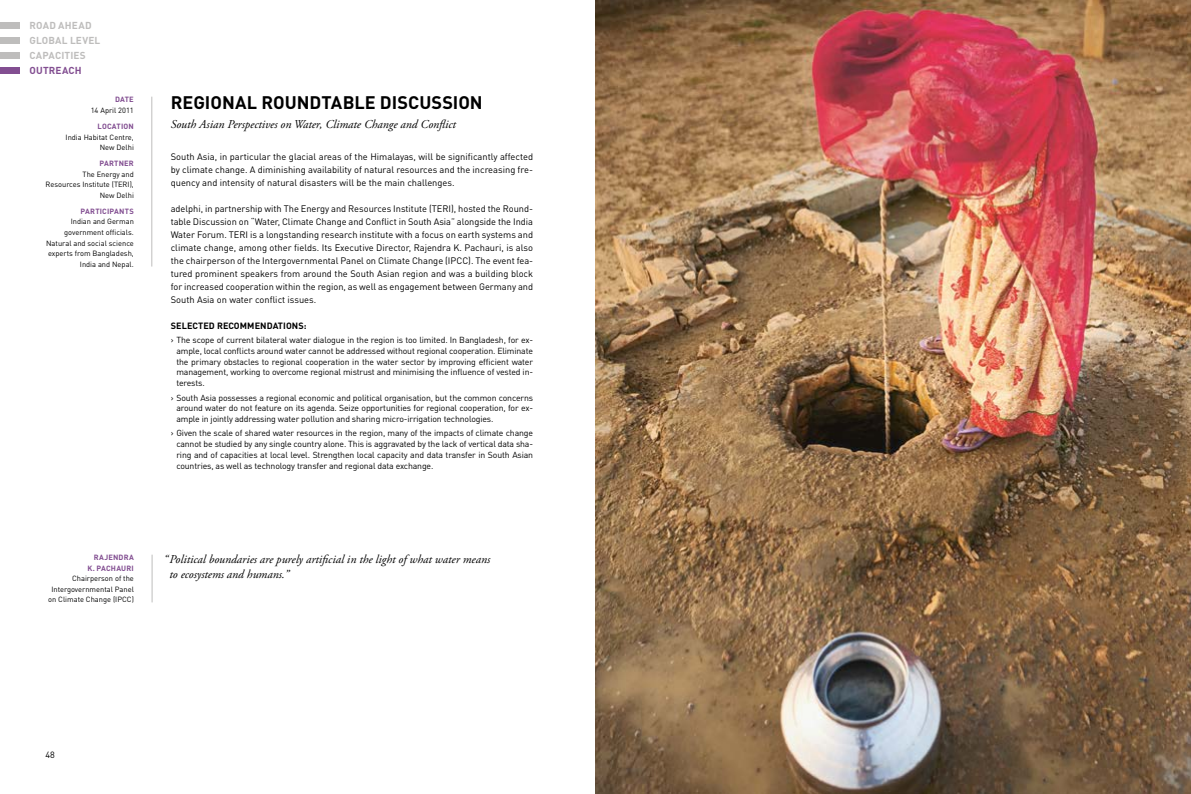
<style>
.page{position:relative;width:1191px;height:794px;background:#fff}
.page>*{position:absolute;margin:0;border:0;box-sizing:border-box;transform-origin:0 0}
.t1{font:700 18px "DIN Pro";color:#000}
.t2{font:italic 12px/14.4px "Adobe Garamond Pro";color:#000}
.t3{font:700 10px/14.9px "DIN Pro";letter-spacing:.015em;color:#bebdbc}
.t4{font:700 10px "DIN Pro";letter-spacing:.015em;color:#824e91}
.t5{font:9.3px/13px "DIN Pro";color:#000;text-align:justify}
.t6{font:700 9px "DIN Pro";color:#000}
.t7{font:9px "DIN Pro";color:#000}
.t8{font:8.7px/10.7px "DIN Pro";letter-spacing:-.015em;color:#000;text-align:justify}
.t9{font:7.5px/10.5px "DIN Pro";color:#000;text-align:right}
.t10{font:700 7.5px/10.5px "DIN Pro";letter-spacing:.025em;color:#824e91;text-align:right}
</style>
<div class="page">
<div style="left:0;top:22px;width:20px;height:7px;background:#bebdbc"></div>
<div style="left:0;top:37px;width:20px;height:7px;background:#bebdbc"></div>
<div style="left:0;top:52px;width:20px;height:7px;background:#bebdbc"></div>
<div style="left:0;top:67px;width:20px;height:7px;background:#824e91"></div>
<hr style="left:152px;top:554px;width:1px;height:48px;background:#bebdbc">
<img style="left:595px;top:0;width:596px;height:794px">
<hr style="left:151px;top:97px;width:1px;height:169px;background:#bebdbc">
<p class="t3" style="left:30px;top:18px;width:72px">ROAD AHEAD<br>GLOBAL LEVEL<br>CAPACITIES</p>
<p class="t4" style="left:30px;top:63px;width:54px">OUTREACH</p>
<p class="t10" style="left:115px;top:94px;width:20px">DATE</p>
<p class="t9" style="left:91px;top:105px;width:45px">14 April 2011</p>
<p class="t10" style="left:98px;top:121px;width:38px">LOCATION</p>
<p class="t9" style="left:66px;top:131px;width:70px">India Habitat Centre,<br>New Delhi</p>
<p class="t10" style="left:99px;top:158px;width:36px">PARTNER</p>
<p class="t9" style="left:46px;top:168px;width:90px">The Energy and<br>Resources Institute (TERI),<br>New Delhi</p>
<p class="t10" style="left:80px;top:206px;width:55px">PARTICIPANTS</p>
<p class="t9" style="left:46px;top:216px;width:89px">Indian and German government officials.<br>Natural and social science experts from Bangladesh,<br>India and Nepal.</p>
<h1 class="t1" style="left:171px;top:90px;width:313px">REGIONAL ROUNDTABLE DISCUSSION</h1>
<h2 class="t2" style="left:171px;top:117px;width:287px">South Asian Perspectives on Water, Climate Change and Conflict</h2>
<p class="t5" style="left:171px;top:150px;width:364px">South Asia, in particular the glacial areas of the Himalayas, will be significantly affected by climate change. A diminishing availability of natural resources and the increasing fre&shy;quency and intensity of natural disasters will be the main challenges.</p>
<p class="t5" style="left:171px;top:202px;width:364px">adelphi, in partnership with The Energy and Resources Institute (TERI), hosted the Round&shy;table Discussion on “Water, Climate Change and Conflict in South Asia” alongside the India Water Forum. TERI is a longstanding research institute with a focus on earth systems and climate change, among other fields. Its Executive Director, Rajendra K. Pachauri, is also the chairperson of the Intergovernmental Panel on Climate Change (IPCC). The event fea&shy;tured prominent speakers from around the South Asian region and was a building block for increased cooperation within the region, as well as engagement between Germany and South Asia on water conflict issues.</p>
<p class="t6" style="left:171px;top:319px;width:12px">SELECTED</p>
<p class="t6" style="left:217px;top:319px;width:7px">RECOMMENDATIONS</p>
<p class="t6" style="left:304px;top:319px;width:4px">:</p>
<p class="t8" style="left:176px;top:334px;width:358px;text-indent:-6px">› The scope of current bilateral water dialogue in the region is too limited. In Bangladesh, for ex&shy;ample, local conflicts around water cannot be addressed without regional cooperation. Eliminate the primary obstacles to regional cooperation in the water sector by improving efficient water management, working to overcome regional mistrust and minimising the influence of vested in&shy;terests.</p>
<p class="t8" style="left:176px;top:392px;width:358px;text-indent:-6px">› South Asia possesses a regional economic and political organisation, but the common concerns around water do not feature on its agenda. Seize opportunities for regional cooperation, for ex&shy;ample in jointly addressing water pollution and sharing micro-irrigation technologies.</p>
<p class="t8" style="left:176px;top:427px;width:358px;text-indent:-6px">› Given the scale of shared water resources in the region, many of the impacts of climate change cannot be studied by any single country alone. This is aggravated by the lack of vertical data sha&shy;ring and of capacities at local level. Strengthen local capacity and data transfer in South Asian countries, as well as technology transfer and regional data exchange.</p>
<p class="t10" style="left:87px;top:552px;width:20px">RAJENDRA<br>K. PACHAURI</p>
<p class="t9" style="left:48px;top:573px;width:87px">Chairperson of the<br>Intergovernmental Panel on Climate Change (IPCC)</p>
<h2 class="t2" style="left:169px;top:553px;width:322px;text-indent:-6px">“Political boundaries are purely artificial in the light of what water means to ecosystems and humans.”</h2>
<p class="t7" style="left:45px;top:749px;width:11px">48</p>
</div>
